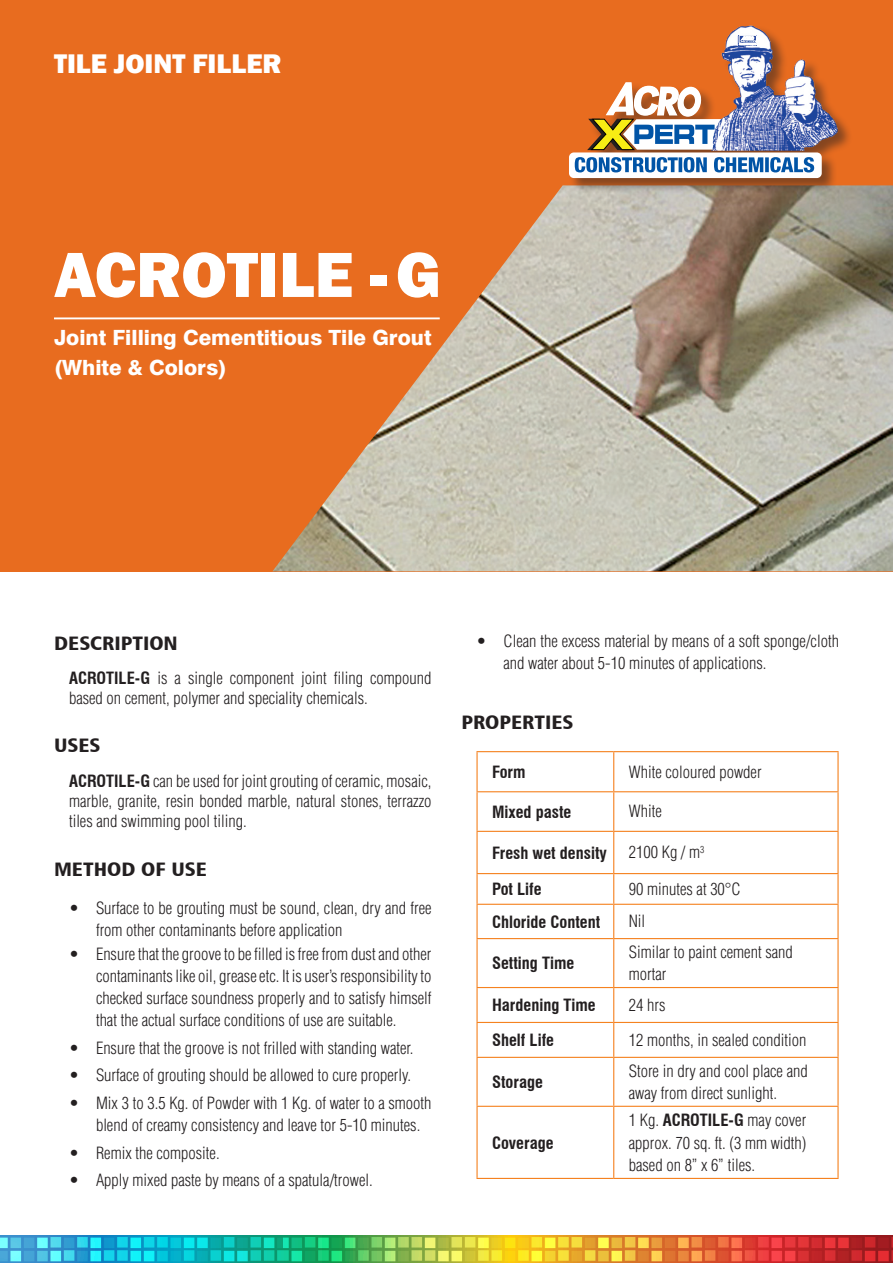
<style>
.page{position:relative;width:893px;height:1263px;background:#fff}
.page>*{position:absolute;margin:0;border:0;box-sizing:border-box;transform-origin:0 0}
.t1{font:800 66px "Franklin Gothic";color:#fff}
.t2{font:800 27.75px "Franklin Gothic";color:#fff}
.Rule_on_sub_head{font:800 21px/29.8px "Swiss 721 BT";color:#fff}
.t3{font:19.5px "Humanist 777 BT Black Condensed B";color:#231f20;scale:1.1 1}
.body{font:300 condensed 16.5px/21.8px "Helvetica LT Std";color:#231f20}
.body-2{font:700 condensed 16.5px "Swiss 721 BT";color:#231f20}
.s1{font-family:"Swiss 721 BT";font-weight:700}
</style>
<div class="page">
<svg style="left:0;top:1262px;width:893px;height:1px"></svg>
<div style="left:0;top:0;width:893px;height:571px;background:#e86c1f"></div>
<img style="left:272px;top:185px;width:621px;height:386px">
<hr style="left:54px;top:317px;width:386px;height:2px;background:#fff">
<img style="left:0;top:1235px;width:893px;height:27px">
<hr style="left:476px;top:751px;width:138px;height:1px;background:#f58220">
<hr style="left:476px;top:752px;width:2px;height:39px;background:#f58220">
<hr style="left:614px;top:751px;width:225px;height:1px;background:#f58220">
<hr style="left:613px;top:752px;width:1px;height:39px;background:#f58220">
<hr style="left:837px;top:752px;width:2px;height:39px;background:#f58220">
<hr style="left:476px;top:791px;width:138px;height:1px;background:#f58220">
<hr style="left:476px;top:792px;width:2px;height:39px;background:#f58220">
<hr style="left:614px;top:791px;width:225px;height:1px;background:#f58220">
<hr style="left:613px;top:792px;width:1px;height:39px;background:#f58220">
<hr style="left:837px;top:792px;width:2px;height:39px;background:#f58220">
<hr style="left:476px;top:831px;width:138px;height:1px;background:#f58220">
<hr style="left:476px;top:832px;width:2px;height:41px;background:#f58220">
<hr style="left:614px;top:831px;width:225px;height:1px;background:#f58220">
<hr style="left:613px;top:832px;width:1px;height:41px;background:#f58220">
<hr style="left:837px;top:832px;width:2px;height:41px;background:#f58220">
<hr style="left:476px;top:873px;width:138px;height:1px;background:#f58220">
<hr style="left:476px;top:874px;width:2px;height:30px;background:#f58220">
<hr style="left:614px;top:873px;width:225px;height:1px;background:#f58220">
<hr style="left:613px;top:874px;width:1px;height:30px;background:#f58220">
<hr style="left:837px;top:874px;width:2px;height:30px;background:#f58220">
<hr style="left:476px;top:904px;width:138px;height:1px;background:#f58220">
<hr style="left:476px;top:905px;width:2px;height:33px;background:#f58220">
<hr style="left:614px;top:904px;width:225px;height:1px;background:#f58220">
<hr style="left:613px;top:905px;width:1px;height:33px;background:#f58220">
<hr style="left:837px;top:905px;width:2px;height:33px;background:#f58220">
<hr style="left:476px;top:938px;width:138px;height:1px;background:#f58220">
<hr style="left:476px;top:939px;width:2px;height:48px;background:#f58220">
<hr style="left:614px;top:938px;width:225px;height:1px;background:#f58220">
<hr style="left:613px;top:939px;width:1px;height:48px;background:#f58220">
<hr style="left:837px;top:939px;width:2px;height:48px;background:#f58220">
<hr style="left:476px;top:987px;width:138px;height:1px;background:#f58220">
<hr style="left:476px;top:988px;width:2px;height:34px;background:#f58220">
<hr style="left:614px;top:987px;width:225px;height:1px;background:#f58220">
<hr style="left:613px;top:988px;width:1px;height:34px;background:#f58220">
<hr style="left:837px;top:988px;width:2px;height:34px;background:#f58220">
<hr style="left:476px;top:1022px;width:138px;height:1px;background:#f58220">
<hr style="left:476px;top:1023px;width:2px;height:34px;background:#f58220">
<hr style="left:614px;top:1022px;width:225px;height:1px;background:#f58220">
<hr style="left:613px;top:1023px;width:1px;height:34px;background:#f58220">
<hr style="left:837px;top:1023px;width:2px;height:34px;background:#f58220">
<hr style="left:476px;top:1057px;width:138px;height:1px;background:#f58220">
<hr style="left:476px;top:1058px;width:2px;height:48px;background:#f58220">
<hr style="left:614px;top:1057px;width:225px;height:1px;background:#f58220">
<hr style="left:613px;top:1058px;width:1px;height:48px;background:#f58220">
<hr style="left:837px;top:1058px;width:2px;height:48px;background:#f58220">
<hr style="left:476px;top:1106px;width:138px;height:1px;background:#f58220">
<hr style="left:476px;top:1107px;width:2px;height:71px;background:#f58220">
<hr style="left:614px;top:1106px;width:225px;height:1px;background:#f58220">
<hr style="left:613px;top:1107px;width:1px;height:71px;background:#f58220">
<hr style="left:837px;top:1107px;width:2px;height:71px;background:#f58220">
<hr style="left:476px;top:1178px;width:138px;height:1px;background:#f58220">
<hr style="left:614px;top:1178px;width:225px;height:1px;background:#f58220">
<div style="left:569px;top:25px;width:284px;height:168px;background:#231f20;opacity:.5"></div>
<img style="left:678px;top:25px;width:161px;height:125px">
<div style="left:739px;top:35px;width:17px;height:8px;border:1px solid #fff"></div>
<svg style="left:737px;top:36px;width:19px;height:9px"></svg>
<svg style="left:587px;top:78px;width:181px;height:72px"></svg>
<div style="left:569px;top:152px;width:253px;height:26px;background:#fff;border-radius:5px"></div>
<svg style="left:575px;top:157px;width:239px;height:15px"></svg>
<p class="t2" style="left:54px;top:46px;width:229px">TILE JOINT FILLER</p>
<p class="t1" style="left:54px;top:232px;width:389px">ACROTILE -G</p>
<p class="Rule_on_sub_head" style="left:54px;top:322px;width:379px">Joint Filling Cementitious Tile Grout (White &amp; Colors)</p>
<h1 class="t3" style="left:54px;top:631px;width:114px">DESCRIPTION</h1>
<p class="body" style="left:69px;top:668px;width:364px;line-height:19.8px"><span class="s1">ACROTILE-G</span> is a single component joint filing compound based on cement, polymer and speciality chemicals.</p>
<h1 class="t3" style="left:54px;top:733px;width:44px">USES</h1>
<p class="body" style="left:69px;top:771px;width:364px;line-height:19.8px;text-align:justify"><span class="s1">ACROTILE-G</span> can be used for joint grouting of ceramic, mosaic, marble, granite, resin bonded marble, natural stones, terrazzo tiles and swimming pool tiling.</p>
<h1 class="t3" style="left:54px;top:856px;width:141px">METHOD OF USE</h1>
<p class="body" style="left:96px;top:897px;width:337px;text-indent:-27px">• Surface to be grouting must be sound, clean, dry and free from other contaminants before application</p>
<p class="body" style="left:96px;top:943px;width:337px;text-align:justify;text-indent:-27px">• Ensure that the groove to be filled is free from dust and other contaminants like oil, grease etc. It is user’s responsibility to checked surface soundness properly and to satisfy himself that the actual surface conditions of use are suitable.</p>
<p class="body" style="left:69px;top:1036px;width:346px">• Ensure that the groove is not frilled with standing water.</p>
<p class="body" style="left:69px;top:1064px;width:344px">• Surface of grouting should be allowed to cure properly.</p>
<p class="body" style="left:96px;top:1092px;width:337px;text-indent:-27px">• Mix 3 to 3.5 Kg. of Powder with 1 Kg. of water to a smooth blend of creamy consistency and leave tor 5-10 minutes.</p>
<p class="body" style="left:69px;top:1141px;width:152px">• Remix the composite.</p>
<p class="body" style="left:69px;top:1169px;width:305px">• Apply mixed paste by means of a spatula/trowel.</p>
<p class="body" style="left:503px;top:630px;width:337px;text-indent:-27px">• Clean the excess material by means of a soft sponge/cloth and water about 5-10 minutes of applications.</p>
<h1 class="t3" style="left:461px;top:709px;width:103px">PROPERTIES</h1>
<p class="body-2" style="left:492px;top:762px;width:35px">Form</p>
<p class="body" style="left:629px;top:761px;width:134px">White coloured powder</p>
<p class="body-2" style="left:492px;top:802px;width:81px">Mixed paste</p>
<p class="body" style="left:629px;top:800px;width:34px">White</p>
<p class="body-2" style="left:492px;top:843px;width:116px">Fresh wet density</p>
<p class="body" style="left:629px;top:841px;width:77px">2100 Kg / m<sup>3</sup></p>
<p class="body-2" style="left:492px;top:879px;width:51px">Pot Life</p>
<p class="body" style="left:629px;top:878px;width:113px">90 minutes at 30°C</p>
<p class="body-2" style="left:492px;top:912px;width:110px">Chloride Content</p>
<p class="body" style="left:629px;top:910px;width:18px">Nil</p>
<p class="body-2" style="left:492px;top:953px;width:84px">Setting Time</p>
<p class="body" style="left:629px;top:940px;width:166px;line-height:22.5px">Similar to paint cement sand mortar</p>
<p class="body-2" style="left:492px;top:995px;width:105px">Hardening Time</p>
<p class="body" style="left:629px;top:994px;width:38px">24 hrs</p>
<p class="body-2" style="left:492px;top:1030px;width:63px">Shelf Life</p>
<p class="body" style="left:629px;top:1029px;width:179px">12 months, in sealed condition</p>
<p class="body-2" style="left:492px;top:1072px;width:52px">Storage</p>
<p class="body" style="left:629px;top:1059px;width:180px;line-height:22.5px">Store in dry and cool place and away from direct sunlight.</p>
<p class="body-2" style="left:492px;top:1133px;width:63px">Coverage</p>
<p class="body" style="left:629px;top:1109px;width:179px;line-height:22.5px;text-align:justify">1 Kg. <span class="s1">ACROTILE-G</span> may cover approx. 70 sq. ft. (3 mm width) based on 8” x 6” tiles.</p>
</div>
